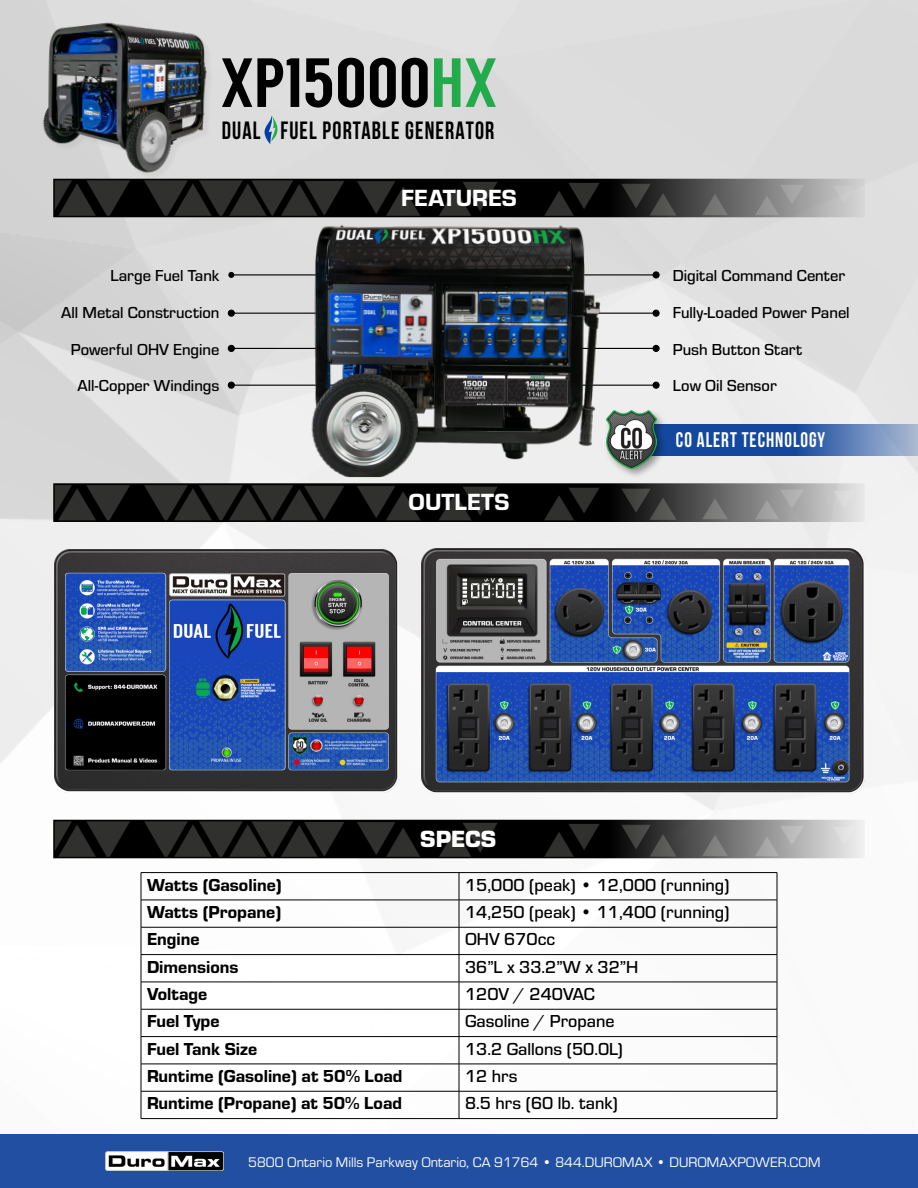
<style>
.page{position:relative;width:918px;height:1188px;background:#fff}
.page>*{position:absolute;margin:0;border:0;box-sizing:border-box;transform-origin:0 0}
.t1{font:69.45px "Langdon";color:#000}
.t2{font:700 24.9px "Bebas Neue";letter-spacing:.05em;color:#000;scale:.91 1}
.t3{font:24.3px "Eurostile Hea";color:#fff}
.t4{font:900 24.3px "Eurostile";color:#fff}
.t5{font:700 21.15px "Bebas Neue";letter-spacing:.05em;color:#fff;scale:.91 1}
.t6{font:500 18px "Eurostile";color:#000}
.t7{font:18px "Eurostile Hea";color:#000}
.t8{font:500 16.5px "Eurostile";color:#000}
.t9{font:14.4px "Eurostile";color:#fff}
.s1{color:#22ab4a}
</style>
<div class="page">
<img style="left:0;top:0;width:918px;height:1120px">
<img style="left:56px;top:182px;width:806px;height:32px">
<div style="left:53px;top:179px;width:812px;height:38px;border:2px solid #000"></div>
<div style="left:0;top:1134px;width:918px;height:54px;background:#224fa2"></div>
<img style="left:106px;top:1151px;width:117px;height:20px">
<div style="left:44px;top:25px;width:170px;height:156px;background:#000;opacity:.05"></div>
<img style="left:37px;top:14px;width:177px;height:163px">
<img style="left:56px;top:486px;width:806px;height:33px">
<div style="left:53px;top:483px;width:812px;height:39px;border:2px solid #000"></div>
<img style="left:56px;top:823px;width:806px;height:32px">
<div style="left:53px;top:820px;width:812px;height:38px;border:2px solid #000"></div>
<hr style="left:141px;top:872px;width:318px;height:1px;background:#000">
<hr style="left:141px;top:900px;width:318px;height:1px;background:#000">
<hr style="left:141px;top:954px;width:318px;height:1px;background:#000">
<hr style="left:141px;top:982px;width:318px;height:1px;background:#000">
<hr style="left:141px;top:1009px;width:318px;height:1px;background:#000">
<hr style="left:141px;top:1036px;width:318px;height:1px;background:#000">
<hr style="left:141px;top:1064px;width:318px;height:1px;background:#000">
<hr style="left:141px;top:1091px;width:318px;height:1px;background:#000">
<hr style="left:141px;top:927px;width:318px;height:1px;background:#000">
<svg style="left:141px;top:873px;width:1px;height:245px"></svg>
<hr style="left:141px;top:1118px;width:318px;height:1px;background:#000">
<hr style="left:459px;top:872px;width:318px;height:1px;background:#000">
<hr style="left:459px;top:900px;width:318px;height:1px;background:#000">
<hr style="left:459px;top:954px;width:318px;height:1px;background:#000">
<hr style="left:459px;top:982px;width:318px;height:1px;background:#000">
<hr style="left:459px;top:1009px;width:318px;height:1px;background:#000">
<hr style="left:459px;top:1036px;width:318px;height:1px;background:#000">
<hr style="left:459px;top:1064px;width:318px;height:1px;background:#000">
<hr style="left:459px;top:1091px;width:318px;height:1px;background:#000">
<hr style="left:459px;top:927px;width:318px;height:1px;background:#000">
<svg style="left:459px;top:873px;width:1px;height:245px"></svg>
<svg style="left:777px;top:873px;width:1px;height:245px"></svg>
<hr style="left:459px;top:1118px;width:318px;height:1px;background:#000">
<hr style="left:231px;top:274px;width:102px;height:1px;background:#000">
<svg style="left:228px;top:272px;width:6px;height:6px"></svg>
<hr style="left:231px;top:313px;width:102px;height:1px;background:#000">
<svg style="left:228px;top:310px;width:6px;height:6px"></svg>
<div style="left:228px;top:310px;width:7px;height:7px;border:1px solid #000;border-radius:50%"></div>
<hr style="left:231px;top:348px;width:114px;height:1px;background:#000">
<svg style="left:228px;top:345px;width:6px;height:6px"></svg>
<div style="left:228px;top:345px;width:7px;height:7px;border:1px solid #000;border-radius:50%"></div>
<hr style="left:231px;top:385px;width:108px;height:1px;background:#000">
<svg style="left:228px;top:382px;width:6px;height:6px"></svg>
<div style="left:228px;top:382px;width:7px;height:7px;border:1px solid #000;border-radius:50%"></div>
<hr style="left:554px;top:385px;width:102px;height:1px;background:#000">
<svg style="left:653px;top:382px;width:6px;height:6px"></svg>
<div style="left:653px;top:382px;width:7px;height:7px;border:1px solid #000;border-radius:50%"></div>
<hr style="left:554px;top:348px;width:102px;height:1px;background:#000">
<svg style="left:653px;top:345px;width:6px;height:6px"></svg>
<div style="left:653px;top:345px;width:7px;height:7px;border:1px solid #000;border-radius:50%"></div>
<hr style="left:554px;top:313px;width:102px;height:1px;background:#000">
<svg style="left:653px;top:310px;width:6px;height:6px"></svg>
<div style="left:653px;top:310px;width:7px;height:7px;border:1px solid #000;border-radius:50%"></div>
<hr style="left:554px;top:274px;width:102px;height:1px;background:#000">
<svg style="left:653px;top:272px;width:6px;height:6px"></svg>
<div style="left:653px;top:271px;width:7px;height:7px;border:1px solid #000;border-radius:50%"></div>
<img style="left:296px;top:223px;width:319px;height:254px">
<svg style="left:264px;top:116px;width:14px;height:28px"></svg>
<svg style="left:667px;top:424px;width:251px;height:31px;background:#3a65ab"></svg>
<div style="left:603px;top:408px;width:64px;height:71px;background:#000;opacity:.4"></div>
<img style="left:606px;top:411px;width:50px;height:58px">
<img style="left:54px;top:550px;width:344px;height:243px">
<img style="left:422px;top:549px;width:443px;height:245px">
<p class="t1" style="left:220px;top:42px;width:279px">XP15000<span class="s1">HX</span></p>
<p class="t2" style="left:222px;top:117px;width:301px">DUAL FUEL PORTABLE GENERATOR</p>
<p class="t8" style="left:110px;top:264px;width:111px">Large Fuel Tank</p>
<p class="t8" style="left:61px;top:301px;width:160px">All Metal Construction</p>
<p class="t8" style="left:71px;top:338px;width:150px">Powerful OHV Engine</p>
<p class="t8" style="left:78px;top:374px;width:143px">All-Copper Windings</p>
<p class="t3" style="left:401px;top:181px;width:117px">FEATURES</p>
<p class="t3" style="left:409px;top:485px;width:102px">OUTLETS</p>
<p class="t4" style="left:420px;top:821px;width:78px">SPECS</p>
<p class="t8" style="left:673px;top:264px;width:174px">Digital Command Center</p>
<p class="t8" style="left:673px;top:301px;width:178px">Fully-Loaded Power Panel</p>
<p class="t8" style="left:673px;top:338px;width:131px">Push Button Start</p>
<p class="t8" style="left:673px;top:374px;width:105px">Low Oil Sensor</p>
<p class="t5" style="left:676px;top:428px;width:165px">CO ALERT TECHNOLOGY</p>
<p class="t7" style="left:147px;top:872px;width:136px">Watts (Gasoline)</p>
<p class="t6" style="left:465px;top:872px;width:266px">15,000 (peak) • 12,000 (running)</p>
<p class="t7" style="left:147px;top:899px;width:136px">Watts (Propane)</p>
<p class="t6" style="left:465px;top:900px;width:266px">14,250 (peak) • 11,400 (running)</p>
<p class="t7" style="left:147px;top:927px;width:54px">Engine</p>
<p class="t6" style="left:465px;top:927px;width:92px">OHV 670cc</p>
<p class="t7" style="left:147px;top:954px;width:93px">Dimensions</p>
<p class="t6" style="left:465px;top:954px;width:175px">36”L x 33.2”W x 32”H</p>
<p class="t7" style="left:147px;top:981px;width:62px">Voltage</p>
<p class="t6" style="left:465px;top:982px;width:131px">120V / 240VAC</p>
<p class="t7" style="left:147px;top:1009px;width:74px">Fuel Type</p>
<p class="t6" style="left:465px;top:1009px;width:151px">Gasoline / Propane</p>
<p class="t7" style="left:147px;top:1036px;width:112px">Fuel Tank Size</p>
<p class="t6" style="left:465px;top:1036px;width:159px">13.2 Gallons (50.0L)</p>
<p class="t7" style="left:147px;top:1063px;width:257px">Runtime (Gasoline) at 50% Load</p>
<p class="t6" style="left:465px;top:1064px;width:54px">12 hrs</p>
<p class="t7" style="left:147px;top:1091px;width:257px">Runtime (Propane) at 50% Load</p>
<p class="t6" style="left:465px;top:1091px;width:154px">8.5 hrs (60 lb. tank)</p>
<p class="t9" style="left:248px;top:1152px;width:574px">5800 Ontario Mills Parkway Ontario, CA 91764 • 844.DUROMAX • DUROMAXPOWER.COM</p>
</div>
